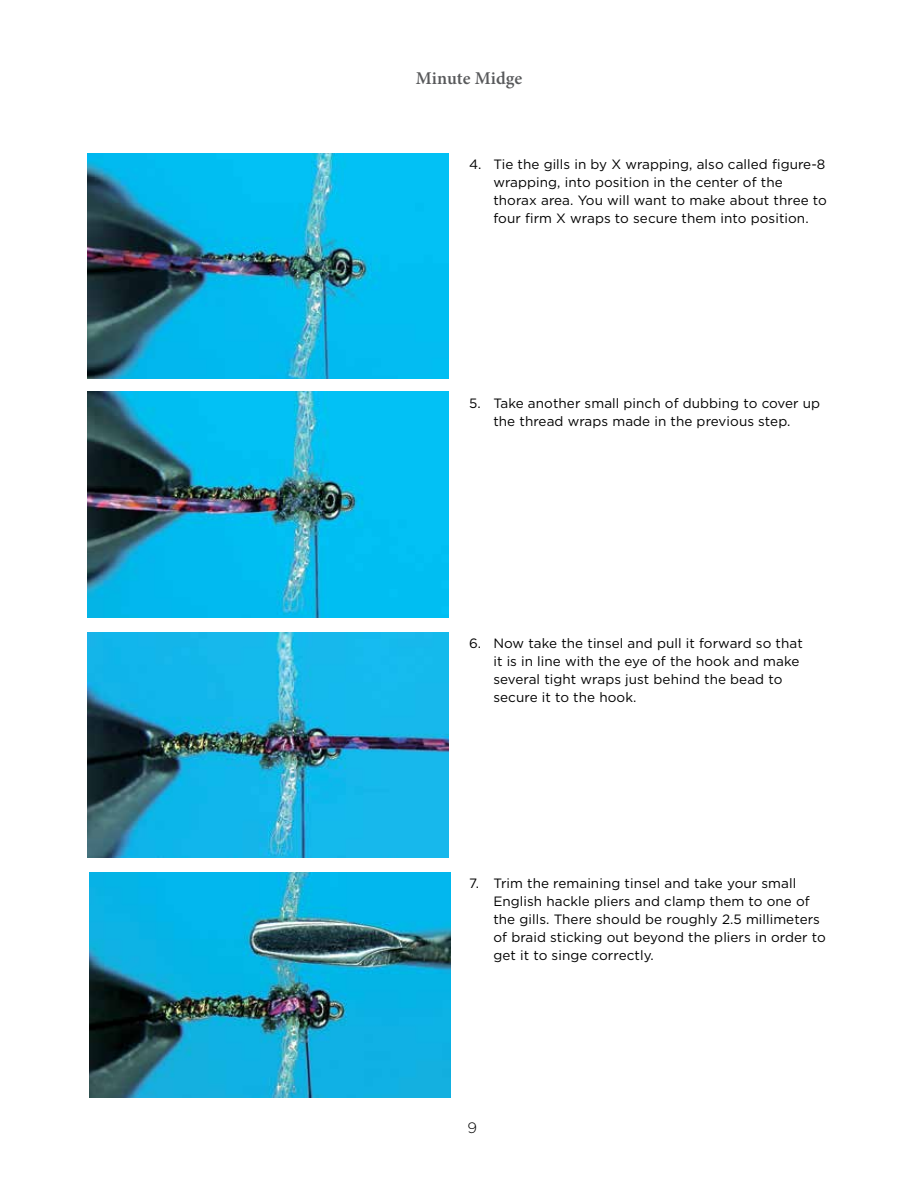
<style>
.page{position:relative;width:918px;height:1188px;background:#fff}
.page>*{position:absolute;margin:0;border:0;box-sizing:border-box;transform-origin:0 0}
.t1{font:600 18px "Minion Pro";color:#58595b}
.t2{font:300 15px "Gotham";color:#000}
.t3{font:13.5px/18px "Gotham";letter-spacing:.005em;color:#000}
</style>
<div class="page">
<img style="left:88px;top:392px;width:361px;height:225px">
<img style="left:88px;top:632px;width:361px;height:226px">
<img style="left:89px;top:872px;width:361px;height:225px">
<img style="left:88px;top:153px;width:361px;height:225px">
<h1 class="t1" style="left:416px;top:65px;width:108px">Minute Midge</h1>
<p class="t3" style="left:493px;top:155px;width:335px;text-indent:-24px">4. Tie the gills in by X wrapping, also called figure-8 wrapping, into position in the center of the thorax area. You will want to make about three to four firm X wraps to secure them into position.</p>
<p class="t3" style="left:469px;top:394px;width:353px;text-align:center">5. Take another small pinch of dubbing to cover up the thread wraps made in the previous step.</p>
<p class="t3" style="left:493px;top:634px;width:311px;text-indent:-24px">6. Now take the tinsel and pull it forward so that it is in line with the eye of the hook and make several tight wraps just behind the bead to secure it to the hook.</p>
<p class="t3" style="left:493px;top:874px;width:334px;text-indent:-24px">7. Trim the remaining tinsel and take your small English hackle pliers and clamp them to one of the gills. There should be roughly 2.5 millimeters of braid sticking out beyond the pliers in order to get it to singe correctly.</p>
<p class="t2" style="left:468px;top:1119px;width:11px">9</p>
</div>
